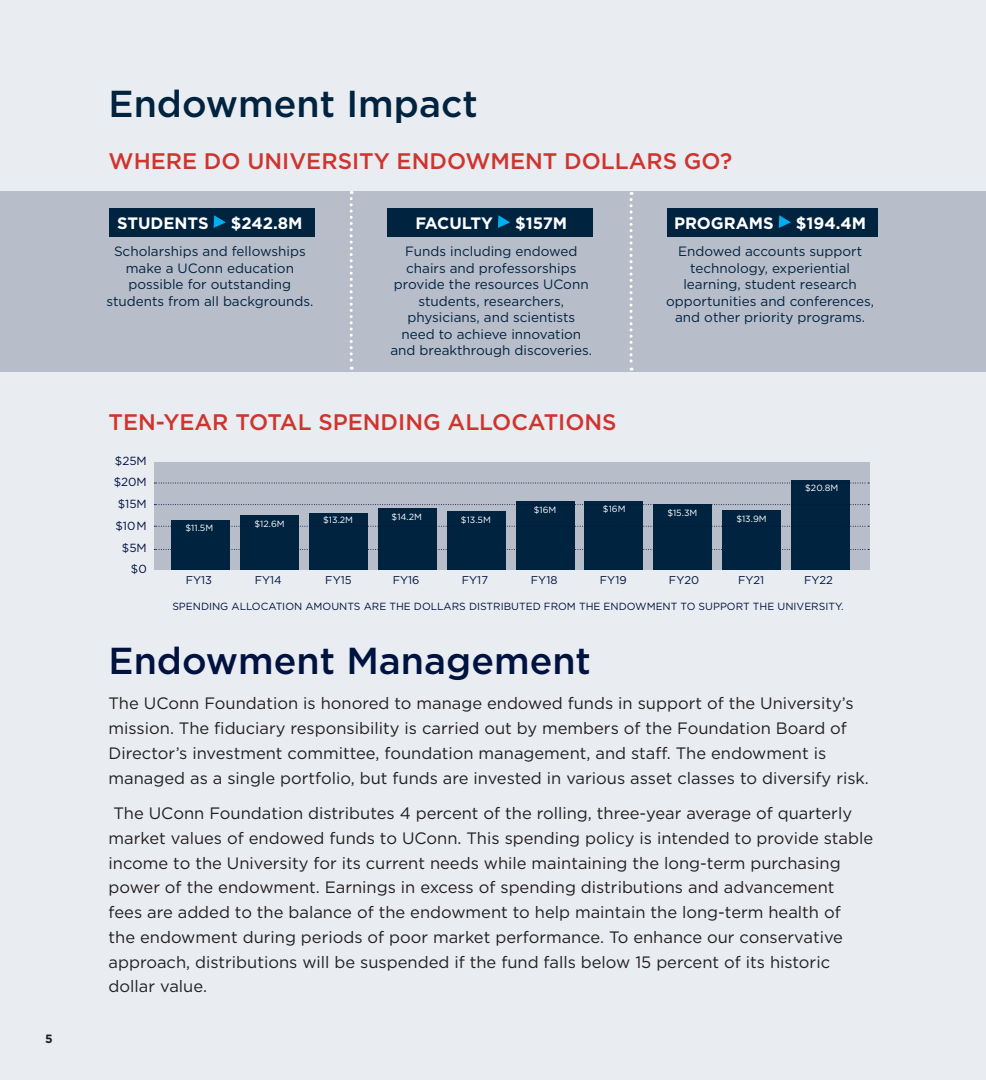
<style>
.page{position:relative;width:986px;height:1080px;background:#e9ecf0}
.page>*{position:absolute;margin:0;border:0;box-sizing:border-box;transform-origin:0 0}
.Heading2{font:500 37.5px "Gotham";color:#001340}
.Heading2-2{font:500 37.5px "Gotham";color:#002340}
.t1{font:500 22.5px "Gotham";color:#cf342e}
.Body_Text2{font:16.5px/24.8px "Gotham";color:#231f20}
.t2{font:700 16.5px "Gotham";color:#fff}
.t3{font:700 16.5px "Gotham";letter-spacing:-.025em;color:#fff}
.Endow_Momentum_text{font:13.5px/16.5px "Gotham";color:#002340;text-align:center}
.t4{font:700 12px "Gotham";color:#231f20}
.Quote2{font:11.7px "Gotham";color:#001340}
.Quote2-2{font:11.25px "Gotham";color:#001340}
.Quote2-3{font:10.35px "Gotham";color:#001340}
.Quote2-4{font:9px "Gotham";color:#fff}
</style>
<div class="page">
<div style="left:0;top:191px;width:986px;height:181px;background:#b8bdca"></div>
<div style="left:109px;top:209px;width:205px;height:28px;background:#002340"></div>
<div style="left:388px;top:209px;width:205px;height:28px;background:#002340"></div>
<div style="left:667px;top:209px;width:210px;height:28px;background:#002340"></div>
<svg style="left:778px;top:215px;width:13px;height:13px"></svg>
<svg style="left:498px;top:215px;width:12px;height:13px"></svg>
<svg style="left:214px;top:215px;width:12px;height:13px"></svg>
<svg style="left:350px;top:191px;width:3px;height:179px"></svg>
<svg style="left:629px;top:192px;width:3px;height:179px"></svg>
<div style="left:154px;top:462px;width:715px;height:108px;background:#b8bdca"></div>
<svg style="left:154px;top:549px;width:715px;height:1px"></svg>
<div style="left:791px;top:480px;width:58px;height:90px;background:#002340"></div>
<div style="left:722px;top:510px;width:58px;height:60px;background:#002340"></div>
<div style="left:653px;top:504px;width:59px;height:66px;background:#002340"></div>
<div style="left:584px;top:501px;width:59px;height:69px;background:#002340"></div>
<div style="left:516px;top:501px;width:58px;height:69px;background:#002340"></div>
<div style="left:447px;top:511px;width:58px;height:59px;background:#002340"></div>
<div style="left:378px;top:508px;width:58px;height:62px;background:#002340"></div>
<div style="left:309px;top:513px;width:58px;height:57px;background:#002340"></div>
<div style="left:240px;top:515px;width:59px;height:55px;background:#002340"></div>
<div style="left:171px;top:520px;width:59px;height:50px;background:#002340"></div>
<svg style="left:154px;top:526px;width:715px;height:1px"></svg>
<svg style="left:154px;top:504px;width:715px;height:1px"></svg>
<svg style="left:154px;top:483px;width:715px;height:1px"></svg>
<p class="t4" style="left:45px;top:1031px;width:9px">5</p>
<p class="Heading2-2" style="left:109px;top:79px;width:371px">Endowment Impact</p>
<p class="t1" style="left:109px;top:146px;width:625px">WHERE DO UNIVERSITY ENDOWMENT DOLLARS GO?</p>
<p class="t2" style="left:117px;top:212px;width:93px">STUDENTS</p>
<p class="t2" style="left:231px;top:212px;width:73px">$242.8M</p>
<p class="Endow_Momentum_text" style="left:106px;top:243px;width:208px">Scholarships and fellowships make a UConn education possible for outstanding students from all backgrounds.</p>
<p class="t3" style="left:415px;top:212px;width:79px">FACULTY</p>
<p class="t2" style="left:515px;top:212px;width:54px">$157M</p>
<p class="Endow_Momentum_text" style="left:390px;top:243px;width:203px">Funds including endowed chairs and professorships provide the resources UConn students, researchers, physicians, and scientists need to achieve innovation and breakthrough discoveries.</p>
<p class="t1" style="left:109px;top:407px;width:509px">TEN-YEAR TOTAL SPENDING ALLOCATIONS</p>
<p class="t2" style="left:674px;top:212px;width:101px">PROGRAMS</p>
<p class="t2" style="left:796px;top:212px;width:72px">$194.4M</p>
<p class="Endow_Momentum_text" style="left:666px;top:243px;width:209px">Endowed accounts support technology, experiential learning, student research opportunities and conferences, and other priority programs.</p>
<p class="Quote2" style="left:115px;top:453px;width:33px">$25M</p>
<p class="Quote2" style="left:114px;top:475px;width:35px">$20M</p>
<p class="Quote2" style="left:118px;top:496px;width:31px">$15M</p>
<p class="Quote2" style="left:115px;top:518px;width:33px">$10M</p>
<p class="Quote2" style="left:122px;top:540px;width:26px">$5M</p>
<p class="Quote2" style="left:131px;top:562px;width:17px">$0</p>
<p class="Quote2-4" style="left:185px;top:522px;width:29px">$11.5M</p>
<p class="Quote2-4" style="left:254px;top:518px;width:32px">$12.6M</p>
<p class="Quote2-4" style="left:323px;top:514px;width:31px">$13.2M</p>
<p class="Quote2-4" style="left:391px;top:511px;width:32px">$14.2M</p>
<p class="Quote2-4" style="left:461px;top:514px;width:31px">$13.5M</p>
<p class="Quote2-4" style="left:534px;top:504px;width:24px">$16M</p>
<p class="Quote2-4" style="left:603px;top:503px;width:24px">$16M</p>
<p class="Quote2-4" style="left:667px;top:507px;width:31px">$15.3M</p>
<p class="Quote2-4" style="left:736px;top:513px;width:32px">$13.9M</p>
<p class="Quote2-4" style="left:805px;top:482px;width:35px">$20.8M</p>
<p class="Quote2-2" style="left:186px;top:572px;width:28px">FY13</p>
<p class="Quote2-2" style="left:255px;top:572px;width:29px">FY14</p>
<p class="Quote2-2" style="left:325px;top:572px;width:28px">FY15</p>
<p class="Quote2-2" style="left:393px;top:572px;width:28px">FY16</p>
<p class="Quote2-2" style="left:462px;top:572px;width:28px">FY17</p>
<p class="Quote2-2" style="left:531px;top:572px;width:28px">FY18</p>
<p class="Quote2-2" style="left:600px;top:572px;width:28px">FY19</p>
<p class="Quote2-2" style="left:669px;top:572px;width:32px">FY20</p>
<p class="Quote2-2" style="left:738px;top:572px;width:28px">FY21</p>
<p class="Quote2-2" style="left:804px;top:572px;width:30px">FY22</p>
<p class="Quote2-3" style="left:172px;top:600px;width:672px">SPENDING ALLOCATION AMOUNTS ARE THE DOLLARS DISTRIBUTED FROM THE ENDOWMENT TO SUPPORT THE UNIVERSITY.</p>
<p class="Heading2" style="left:109px;top:637px;width:484px">Endowment Management</p>
<p class="Body_Text2" style="left:109px;top:691px;width:762px">The UConn Foundation is honored to manage endowed funds in support of the University’s mission. The fiduciary responsibility is carried out by members of the Foundation Board of Director’s investment committee, foundation management, and staff. The endowment is managed as a single portfolio, but funds are invested in various asset classes to diversify risk.</p>
<p class="Body_Text2" style="left:109px;top:801px;width:766px;text-indent:5px">The UConn Foundation distributes 4 percent of the rolling, three-year average of quarterly market values of endowed funds to UConn. This spending policy is intended to provide stable income to the University for its current needs while maintaining the long-term purchasing power of the endowment. Earnings in excess of spending distributions and advancement<br>fees are added to the balance of the endowment to help maintain the long-term health of<br>the endowment during periods of poor market performance. To enhance our conservative approach, distributions will be suspended if the fund falls below 15 percent of its historic dollar value.</p>
</div>
